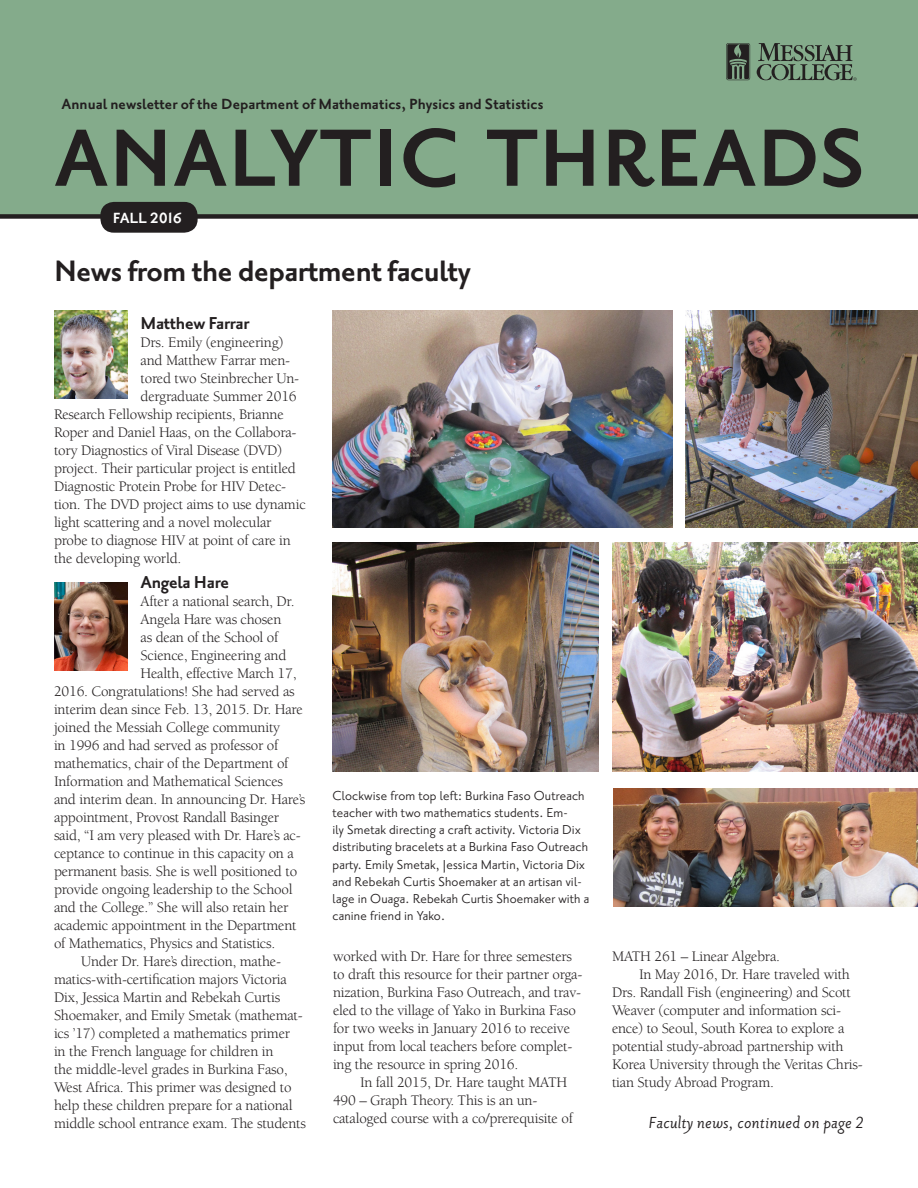
<style>
.page{position:relative;width:918px;height:1188px;background:#fff}
.page>*{position:absolute;margin:0;border:0;box-sizing:border-box;transform-origin:0 0}
.t1{font:98.7px "Priori San Bold SC";letter-spacing:.005em;color:#231f20}
.bodytext{font:700 36px "Priori Sans OT";letter-spacing:-.015em;color:#231f20}
.t2{font:700 21px "Priori Sans OT";letter-spacing:-.015em;color:#231f20}
.photo_captions{font:italic 19.5px "Priori San Reg";letter-spacing:.01em;color:#231f20}
.t3{font:700 18px "Priori Sans OT";color:#231f20}
.t4{font:700 18px "Priori Sans OT";color:#fff}
.t5{font:15.75px/17.2px "Priori San";letter-spacing:.01em;color:#231f20}
.TEXT_first_graph{font:15px "Berkeley Std";letter-spacing:-.015em;color:#231f20}
.TEXT{font:15px/18px "Berkeley Std";letter-spacing:-.015em;color:#231f20}
.t6{font:9.75px/11.4px "Goudy";color:#231f20;text-align:center}
</style>
<div class="page">
<img style="left:332px;top:311px;width:341px;height:217px">
<img style="left:332px;top:543px;width:266px;height:228px">
<div style="left:0;top:0;width:918px;height:215px;background:#84ab8b"></div>
<svg style="left:726px;top:43px;width:24px;height:37px"></svg>
<svg style="left:757px;top:43px;width:100px;height:38px"></svg>
<div style="left:0;top:214px;width:918px;height:5px;background:#231f20"></div>
<div style="left:100px;top:202px;width:98px;height:31px;background:#231f20;border-radius:14px"></div>
<img style="left:54px;top:582px;width:73px;height:88px">
<img style="left:54px;top:311px;width:73px;height:88px">
<img style="left:686px;top:311px;width:232px;height:217px">
<img style="left:613px;top:788px;width:305px;height:118px">
<img style="left:612px;top:543px;width:306px;height:228px">
<p class="t3" style="left:62px;top:96px;width:483px">Annual newsletter of the Department of Mathematics, Physics and Statistics</p>
<p class="t6" style="left:725px;top:124px;width:129px">One College Avenue Suite 3041<br>Mechanicsburg PA 17055</p>
<p class="t1" style="left:54px;top:106px;width:813px">analytic threads</p>
<p class="t4" style="left:113px;top:210px;width:71px">FALL 2016</p>
<p class="bodytext" style="left:54px;top:255px;width:419px">News from the department faculty</p>
<p class="t2" style="left:141px;top:313px;width:111px">Matthew Farrar</p>
<p class="TEXT_first_graph" style="left:141px;top:334px;width:144px">Drs. Emily (engineering)</p>
<p class="TEXT_first_graph" style="left:141px;top:352px;width:151px">and Matthew Farrar men-</p>
<p class="TEXT_first_graph" style="left:141px;top:370px;width:160px">tored two Steinbrecher Un-</p>
<p class="TEXT_first_graph" style="left:141px;top:388px;width:158px">dergraduate Summer 2016</p>
<p class="TEXT_first_graph" style="left:54px;top:406px;width:231px">Research Fellowship recipients, Brianne</p>
<p class="TEXT_first_graph" style="left:54px;top:424px;width:244px">Roper and Daniel Haas, on the Collabora-</p>
<p class="TEXT_first_graph" style="left:54px;top:442px;width:230px">tory Diagnostics of Viral Disease (DVD)</p>
<p class="TEXT_first_graph" style="left:54px;top:460px;width:243px">project. Their particular project is entitled</p>
<p class="TEXT_first_graph" style="left:54px;top:478px;width:234px">Diagnostic Protein Probe for HIV Detec-</p>
<p class="TEXT_first_graph" style="left:54px;top:496px;width:253px">tion. The DVD project aims to use dynamic</p>
<p class="TEXT_first_graph" style="left:54px;top:514px;width:219px">light scattering and a novel molecular</p>
<p class="TEXT_first_graph" style="left:54px;top:532px;width:238px">probe to diagnose HIV at point of care in</p>
<p class="TEXT_first_graph" style="left:54px;top:550px;width:129px">the developing world.</p>
<p class="t2" style="left:141px;top:573px;width:90px">Angela Hare</p>
<p class="TEXT_first_graph" style="left:141px;top:593px;width:156px">After a national search, Dr.</p>
<p class="TEXT_first_graph" style="left:141px;top:611px;width:142px">Angela Hare was chosen</p>
<p class="TEXT_first_graph" style="left:141px;top:629px;width:139px">as dean of the School of</p>
<p class="TEXT_first_graph" style="left:141px;top:647px;width:147px">Science, Engineering and</p>
<p class="TEXT_first_graph" style="left:141px;top:665px;width:158px">Health, effective March 17,</p>
<p class="TEXT_first_graph" style="left:54px;top:683px;width:242px">2016. Congratulations! She had served as</p>
<p class="TEXT_first_graph" style="left:54px;top:701px;width:250px">interim dean since Feb. 13, 2015. Dr. Hare</p>
<p class="TEXT_first_graph" style="left:54px;top:719px;width:228px">joined the Messiah College community</p>
<p class="TEXT_first_graph" style="left:54px;top:737px;width:226px">in 1996 and had served as professor of</p>
<p class="TEXT_first_graph" style="left:54px;top:755px;width:236px">mathematics, chair of the Department of</p>
<p class="TEXT_first_graph" style="left:54px;top:773px;width:231px">Information and Mathematical Sciences</p>
<p class="TEXT_first_graph" style="left:54px;top:791px;width:253px">and interim dean. In announcing Dr. Hare’s</p>
<p class="TEXT_first_graph" style="left:54px;top:809px;width:227px">appointment, Provost Randall Basinger</p>
<p class="TEXT_first_graph" style="left:54px;top:827px;width:248px">said, “I am very pleased with Dr. Hare’s ac-</p>
<p class="TEXT_first_graph" style="left:54px;top:845px;width:241px">ceptance to continue in this capacity on a</p>
<p class="TEXT_first_graph" style="left:54px;top:863px;width:245px">permanent basis. She is well positioned to</p>
<p class="TEXT_first_graph" style="left:54px;top:881px;width:240px">provide ongoing leadership to the School</p>
<p class="TEXT_first_graph" style="left:54px;top:899px;width:236px">and the College.” She will also retain her</p>
<p class="TEXT_first_graph" style="left:54px;top:917px;width:244px">academic appointment in the Department</p>
<p class="TEXT_first_graph" style="left:54px;top:935px;width:223px">of Mathematics, Physics and Statistics.</p>
<p class="TEXT" style="left:54px;top:953px;width:254px;text-indent:27px">Under Dr. Hare’s direction, mathe&shy;matics-with-certification majors Victoria Dix, Jessica Martin and Rebekah Curtis Shoemaker, and Emily Smetak (mathemat&shy;ics ’17) completed a mathematics primer<br>in the French language for children in<br>the middle-level grades in Burkina Faso, West Africa. This primer was designed to help these children prepare for a national middle school entrance exam. The students</p>
<p class="TEXT" style="left:333px;top:948px;width:251px">worked with Dr. Hare for three semesters to draft this resource for their partner orga&shy;nization, Burkina Faso Outreach, and trav&shy;eled to the village of Yako in Burkina Faso for two weeks in January 2016 to receive input from local teachers before complet&shy;ing the resource in spring 2016.</p>
<p class="t5" style="left:332px;top:787px;width:258px">Clockwise from top left: Burkina Faso Outreach teacher with two mathematics students. Em-<br>ily Smetak directing a craft activity. Victoria Dix distributing bracelets at a Burkina Faso Outreach party. Emily Smetak, Jessica Martin, Victoria Dix and Rebekah Curtis Shoemaker at an artisan vil&shy;lage in Ouaga. Rebekah Curtis Shoemaker with a canine friend in Yako.</p>
<p class="TEXT" style="left:333px;top:1074px;width:241px;text-indent:27px">In fall 2015, Dr. Hare taught MATH<br>490 – Graph Theory. This is an un&shy;cataloged course with a co/prerequisite of</p>
<p class="TEXT" style="left:612px;top:948px;width:170px">MATH 261 – Linear Algebra.</p>
<p class="TEXT" style="left:612px;top:966px;width:252px;text-indent:27px">In May 2016, Dr. Hare traveled with Drs. Randall Fish (engineering) and Scott Weaver (computer and information sci&shy;ence) to Seoul, South Korea to explore a potential study-abroad partnership with Korea University through the Veritas Chris&shy;tian Study Abroad Program.</p>
<p class="photo_captions" style="left:649px;top:1112px;width:217px">Faculty news, continued on page 2</p>
</div>
